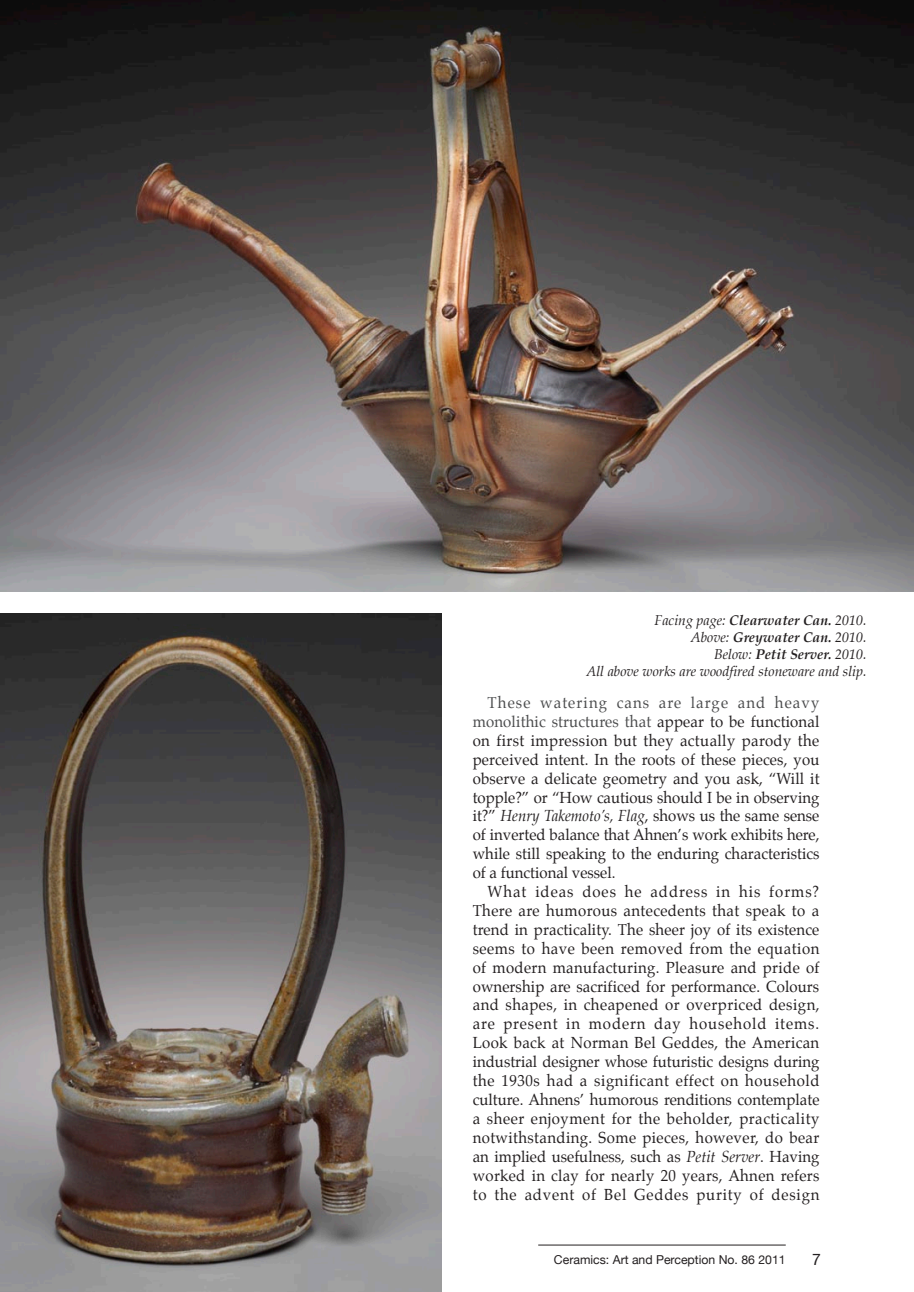
<style>
.page{position:relative;width:914px;height:1292px;background:#fff}
.page>*{position:absolute;margin:0;border:0;box-sizing:border-box;transform-origin:0 0}
.t1{font:15.75px/18.9px "Palatino";letter-spacing:.005em;color:#231f20;text-align:justify;scale:.95 1}
.t2{font:15.75px "Helvetica Neue";color:#231f20}
.t3{font:italic 14px "Palatino";color:#231f20}
.t4{font:italic 700 14px "Palatino";color:#231f20}
.t5{font:12.25px "Helvetica Neue";color:#231f20}
.s1{font-weight:700}
.s2{font-weight:400}
.s3{color:#4b4c4d}
.s4{font-style:italic}
</style>
<div class="page">
<hr style="left:538px;top:1244px;width:247px;height:1px;background:#231f20">
<img style="left:0;top:0;width:914px;height:591px">
<img style="left:0;top:614px;width:441px;height:678px">
<p class="t3" style="left:654px;top:609px;width:213px">Facing page: <span class="s1">Clearwater Can.</span> 2010.</p>
<p class="t4" style="left:690px;top:626px;width:178px"><span class="s2">Above:</span> Greywater Can. <span class="s2">2010.</span></p>
<p class="t4" style="left:714px;top:643px;width:154px"><span class="s2">Below:</span> Petit Server. <span class="s2">2010.</span></p>
<p class="t3" style="left:586px;top:660px;width:282px">All above works are woodfired stoneware and slip.</p>
<p class="t1" style="left:472px;top:693px;width:366px;text-indent:15px"><span class="s3">These watering cans are large and heavy monolithic structures that</span> appear to be functional on first impression but they actually parody the perceived intent. In the roots of these pieces, you observe a delicate geometry and you ask, “Will it topple?” or “How cautious should I be in observing it?” <span class="s4">Henry Takemoto’s, Flag</span>, shows us the same sense of inverted balance that Ahnen’s work exhibits here, while still speaking to the enduring characteristics of a functional vessel.</p>
<p class="t1" style="left:472px;top:882px;width:366px;text-indent:15px">What ideas does he address in his forms?<br>There are humorous antecedents that speak to a trend in practicality. The sheer joy of its existence seems to have been removed from the equation of modern manufacturing. Pleasure and pride of ownership are sacrificed for performance. Colours and shapes, in cheapened or overpriced design, are present in modern day household items.<br>Look back at Norman Bel Geddes, the American industrial designer whose futuristic designs during the 1930s had a significant effect on household culture. Ahnens’ humorous renditions contemplate a sheer enjoyment for the beholder, practicality notwithstanding. Some pieces, however, do bear an implied usefulness, such as <span class="s4">Petit Server</span>. Having worked in clay for nearly 20 years, Ahnen refers to the advent of Bel Geddes purity of design</p>
<p class="t5" style="left:554px;top:1252px;width:233px">Ceramics: Art and Perception No. 86 2011</p>
<p class="t2" style="left:812px;top:1249px;width:10px">7</p>
</div>
